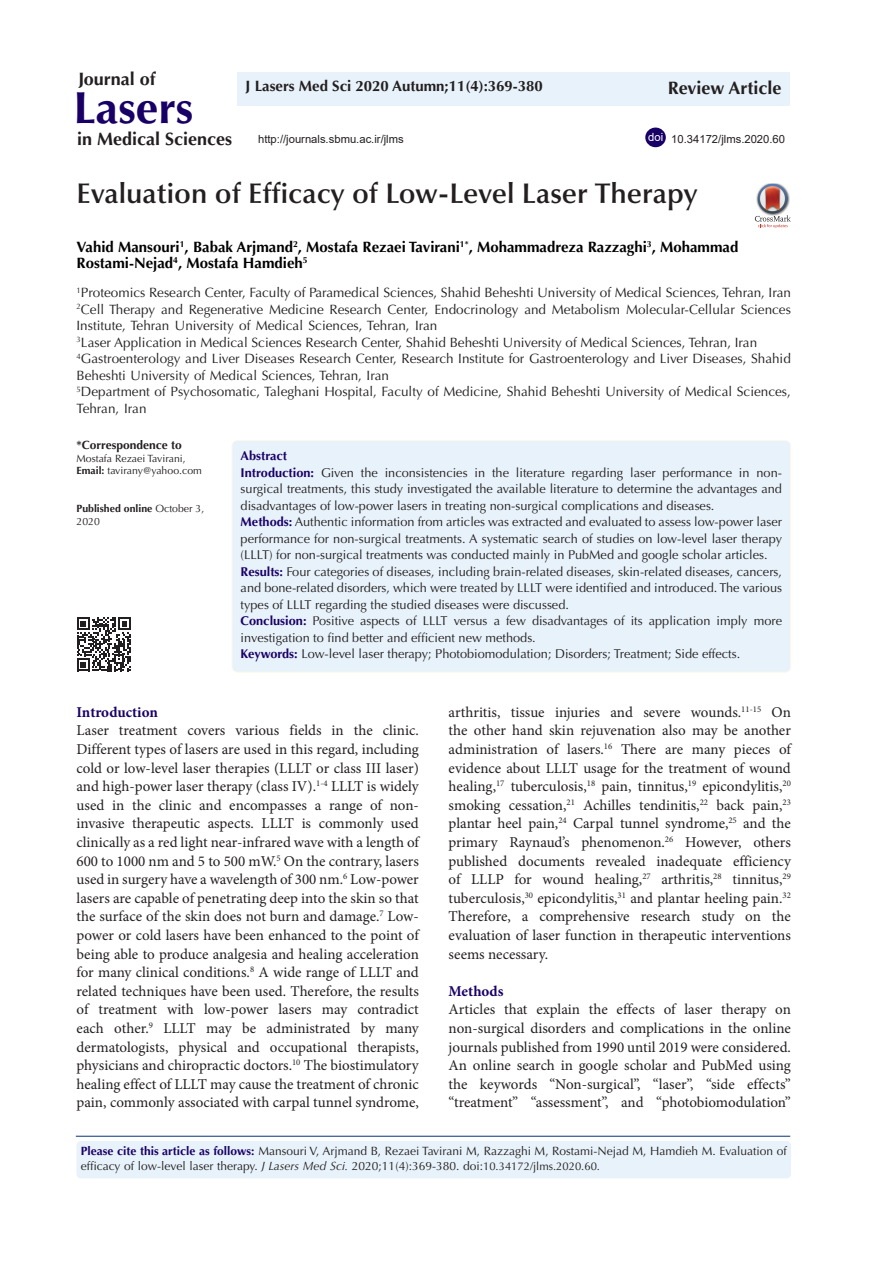
<style>
.page{position:relative;width:893px;height:1263px;background:#fff}
.page>*{position:absolute;margin:0;border:0;box-sizing:border-box;transform-origin:0 0}
.t1{font:700 45px "Optima LT Std";color:#190066}
.t2{font:600 28.5px "Optima LT Std";color:#231f20}
.t3{font:700 18px "Optima LT Std";color:#231f20}
.t4{font:15px/18.6px "Minion Pro";color:#231f20;text-align:justify}
.t5{font:700 15px/16.5px "Optima LT Std";color:#000}
.t6{font:700 15px "Optima LT Std";color:#231f20}
.t7{font:700 15px "Minion Pro";color:#190066}
.t8{font:13.5px/16.5px "Optima LT Std";color:#231f20}
.t9{font:12.75px/16.5px "Optima LT Std";color:#231f20;text-align:justify}
.Default{font:700 12.75px "Optima LT Std";color:#190066}
.t10{font:12px/15px "Optima LT Std";color:#231f20}
.t11{font:700 12px "Optima LT Std";color:#231f20}
.t12{font:11.25px "Arial";color:#231f20}
.t13{font:11.25px "Arial";color:#fff}
.t14{font:10.5px "Optima LT Std";color:#231f20}
.t15{font:700 10.5px/12.6px "Optima LT Std";color:#231f20}
.s1{font-weight:700;color:#190066}
.s2{font-weight:700}
.s3{font-weight:400}
.s4{font-style:italic}
.s5{font-size:11.25px}
</style>
<div class="page">
<hr style="left:76px;top:1136px;width:714px;height:1px;background:#053278">
<div style="left:77px;top:1141px;width:714px;height:37px;background:#e8f2fa;border-radius:4px"></div>
<img style="left:767px;top:183px;width:12px;height:1px">
<svg style="left:755px;top:184px;width:36px;height:44px"></svg>
<div style="left:624px;top:72px;width:166px;height:34px;background:#e8f2fa"></div>
<div style="left:645px;top:128px;width:21px;height:19px;background:#190066;border-radius:50%"></div>
<div style="left:232px;top:440px;width:559px;height:232px;background:#e8f2fa;border-radius:6px"></div>
<div style="left:232px;top:440px;width:559px;height:232px;border:1px solid #fef9ed;border-radius:6px"></div>
<svg style="left:77px;top:617px;width:54px;height:54px"></svg>
<div style="left:237px;top:72px;width:387px;height:34px;background:#e8f2fa"></div>
<p class="t3" style="left:78px;top:68px;width:79px">Journal of</p>
<p class="t1" style="left:73px;top:81px;width:122px">Lasers</p>
<p class="t3" style="left:77px;top:129px;width:157px">in Medical Sciences</p>
<p class="t3" style="left:668px;top:77px;width:115px">Review Article</p>
<p class="t6" style="left:246px;top:78px;width:299px">J Lasers Med Sci 2020 Autumn;11(4):369-380</p>
<p class="t13" style="left:648px;top:129px;width:17px">doi</p>
<p class="t12" style="left:671px;top:131px;width:115px">10.34172/jlms.2020.60</p>
<p class="t2" style="left:77px;top:177px;width:623px">Evaluation of Efficacy of Low-Level Laser Therapy</p>
<p class="t5" style="left:77px;top:238px;width:663px">Vahid Mansouri<sup>1</sup>, Babak Arjmand<sup>2</sup>, Mostafa Rezaei Tavirani<sup>1*</sup>, Mohammadreza Razzaghi<sup>3</sup>, Mohammad<br>Rostami-Nejad<sup>4</sup>, Mostafa Hamdieh<sup>5</sup></p>
<p class="t8" style="left:77px;top:285px;width:716px"><sup>1</sup>Proteomics Research Center, Faculty of Paramedical Sciences, Shahid Beheshti University of Medical Sciences, Tehran, Iran</p>
<p class="t8" style="left:77px;top:301px;width:716px"><sup>2</sup>Cell Therapy and Regenerative Medicine Research Center, Endocrinology and Metabolism Molecular-Cellular Sciences<br>Institute, Tehran University of Medical Sciences, Tehran, Iran</p>
<p class="t8" style="left:77px;top:334px;width:682px"><sup>3</sup>Laser Application in Medical Sciences Research Center, Shahid Beheshti University of Medical Sciences, Tehran, Iran</p>
<p class="t8" style="left:77px;top:351px;width:716px"><sup>4</sup>Gastroenterology and Liver Diseases Research Center, Research Institute for Gastroenterology and Liver Diseases, Shahid<br>Beheshti University of Medical Sciences, Tehran, Iran</p>
<p class="t8" style="left:77px;top:384px;width:716px"><sup>5</sup>Department of Psychosomatic, Taleghani Hospital, Faculty of Medicine, Shahid Beheshti University of Medical Sciences,<br>Tehran, Iran</p>
<p class="Default" style="left:241px;top:448px;width:48px">Abstract</p>
<p class="t9" style="left:241px;top:464px;width:543px"><span class="s1">Introduction:</span> Given the inconsistencies in the literature regarding laser performance in non&shy;surgical treatments, this study investigated the available literature to determine the advantages and disadvantages of low-power lasers in treating non-surgical complications and diseases.</p>
<p class="t9" style="left:241px;top:514px;width:543px"><span class="s1">Methods:</span> Authentic information from articles was extracted and evaluated to assess low-power laser performance for non-surgical treatments. A systematic search of studies on low-level laser therapy (LLLT) for non-surgical treatments was conducted mainly in PubMed and google scholar articles.</p>
<p class="t9" style="left:241px;top:563px;width:543px"><span class="s1">Results:</span> Four categories of diseases, including brain-related diseases, skin-related diseases, cancers, and bone-related disorders, which were treated by LLLT were identified and introduced. The various types of LLLT regarding the studied diseases were discussed.</p>
<p class="t9" style="left:241px;top:613px;width:543px"><span class="s1">Conclusion:</span> Positive aspects of LLLT versus a few disadvantages of its application imply more investigation to find better and efficient new methods.</p>
<p class="t9" style="left:241px;top:646px;width:501px"><span class="s1">Keywords:</span> Low-level laser therapy; Photobiomodulation; Disorders; Treatment; Side effects.</p>
<p class="t12" style="left:258px;top:131px;width:147px">http://journals.sbmu.ac.ir/jlms</p>
<p class="t11" style="left:77px;top:438px;width:107px">*Correspondence to</p>
<p class="t14" style="left:77px;top:452px;width:111px">Mostafa Rezaei Tavirani,</p>
<p class="t14" style="left:77px;top:464px;width:127px"><span class="s2">Email:</span> tavirany@yahoo.com</p>
<p class="t15" style="left:77px;top:502px;width:129px">Published online <span class="s3">October 3,<br>2020</span></p>
<p class="t7" style="left:77px;top:701px;width:83px">Introduction</p>
<p class="t4" style="left:77px;top:721px;width:344px">Laser treatment covers various fields in the clinic.<br>Different types of lasers are used in this regard, including cold or low-level laser therapies (LLLT or class III laser) and high-power laser therapy (class IV).<sup>1-4</sup> LLLT is widely used in the clinic and encompasses a range of non&shy;invasive therapeutic aspects. LLLT is commonly used clinically as a red light near-infrared wave with a length of 600 to 1000 nm and 5 to 500 mW.<sup>5</sup> On the contrary, lasers used in surgery have a wavelength of 300 nm.<sup>6</sup> Low-power lasers are capable of penetrating deep into the skin so that the surface of the skin does not burn and damage.<sup>7</sup> Low&shy;power or cold lasers have been enhanced to the point of being able to produce analgesia and healing acceleration for many clinical conditions.<sup>8</sup> A wide range of LLLT and related techniques have been used. Therefore, the results of treatment with low-power lasers may contradict each other.<sup>9</sup> LLLT may be administrated by many dermatologists, physical and occupational therapists, physicians and chiropractic doctors.<sup>10</sup> The biostimulatory healing effect of LLLT may cause the treatment of chronic pain, commonly associated with carpal tunnel syndrome,</p>
<p class="t4" style="left:449px;top:703px;width:344px">arthritis, tissue injuries and severe wounds.<sup>11-15</sup> On the other hand skin rejuvenation also may be another administration of lasers.<sup>16</sup> There are many pieces of evidence about LLLT usage for the treatment of wound healing,<sup>17</sup> tuberculosis,<sup>18</sup> pain, tinnitus,<sup>19</sup> epicondylitis,<sup>20 </sup>smoking cessation,<sup>21</sup> Achilles tendinitis,<sup>22</sup> back pain,<sup>23 </sup>plantar heel pain,<sup>24</sup> Carpal tunnel syndrome,<sup>25</sup> and the primary Raynaud’s phenomenon.<sup>26</sup> However, others published documents revealed inadequate efficiency of LLLP for wound healing,<sup>27</sup> arthritis,<sup>28</sup> tinnitus,<sup>29 </sup>tuberculosis,<sup>30</sup> epicondylitis,<sup>31</sup> and plantar heeling pain.<sup>32<br></sup>Therefore, a comprehensive research study on the evaluation of laser function in therapeutic interventions seems necessary.</p>
<p class="t7" style="left:449px;top:980px;width:56px">Methods</p>
<p class="t4" style="left:449px;top:1000px;width:344px">Articles that explain the effects of laser therapy on non-surgical disorders and complications in the online journals published from 1990 until 2019 were considered.<br>An online search in google scholar and PubMed using the keywords “Non-surgical”, “laser”, “side effects” “treatment” “assessment”, and “photobiomodulation”</p>
<p class="t10" style="left:81px;top:1144px;width:707px"><span class="s1">Please cite this article as follows:</span> Mansouri V, Arjmand B, Rezaei Tavirani M, Razzaghi M, Rostami-Nejad M, Hamdieh M. Evaluation of efficacy of low-level laser therapy. <span class="s4">J Lasers Med Sci.</span> 2020;11(4):369-380. doi:<span class="s5">10.34172/jlms.2020.60.</span></p>
</div>
